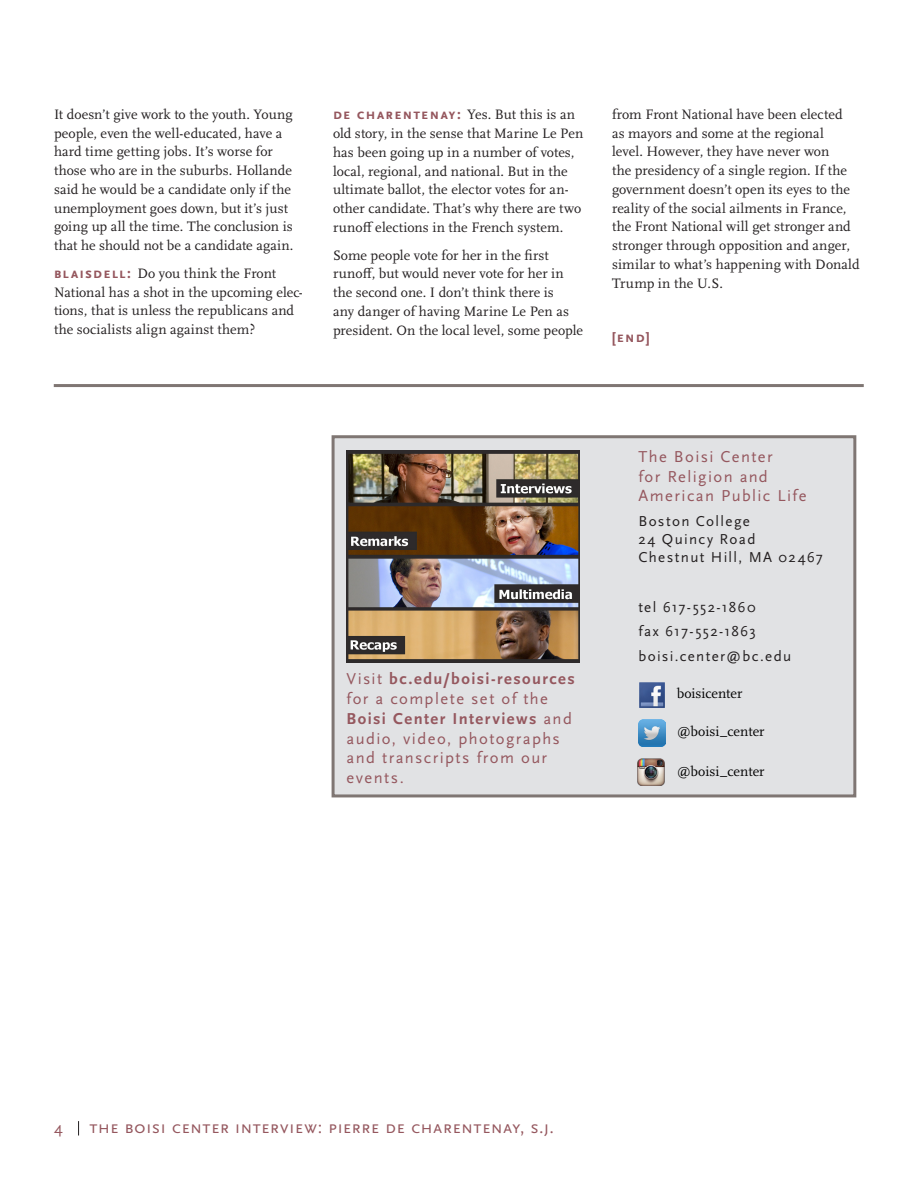
<style>
.page{position:relative;width:918px;height:1188px;background:#fff}
.page>*{position:absolute;margin:0;border:0;box-sizing:border-box;transform-origin:0 0}
.t1{font:18px "Scala Sans OT";letter-spacing:.015em;color:#95575e}
.t2{font:16.5px/19.8px "Scala Sans OT";letter-spacing:.09em;color:#95575e}
.t3{font:15px/18px "Scala Sans OT";letter-spacing:.09em;color:#231f20}
.t4{font:700 15px "Scala Sans OT";color:#95575e}
.t5{font:14.25px/18.8px "Scala OT";letter-spacing:.005em;color:#231f20}
.t6{font:14.25px "Scala OT";color:#000}
.s1{font-family:"Scala Sans OT";font-weight:700;font-size:15px;color:#95575e}
.s2{font-weight:700}
</style>
<div class="page">
<svg style="left:78px;top:1121px;width:1px;height:15px"></svg>
<div style="left:332px;top:435px;width:524px;height:362px;background:#e1e2e4;border:3px solid #7f7673"></div>
<img style="left:639px;top:682px;width:26px;height:26px">
<img style="left:638px;top:719px;width:27px;height:27px">
<img style="left:347px;top:450px;width:233px;height:212px">
<img style="left:637px;top:759px;width:27px;height:27px">
<hr style="left:54px;top:384px;width:810px;height:3px;background:#7f7673">
<p class="t5" style="left:54px;top:105px;width:241px">It doesn’t give work to the youth. Young people, even the well-educated, have a hard time getting jobs. It’s worse for those who are in the suburbs. Hollande said he would be a candidate only if the unemployment goes down, but it’s just going up all the time. The conclusion is that he should not be a candidate again.</p>
<p class="t5" style="left:54px;top:264px;width:250px"><span class="s1">blaisdell:</span> Do you think the Front National has a shot in the upcoming elec&shy;tions, that is unless the republicans and the socialists align against them?</p>
<p class="t5" style="left:333px;top:106px;width:252px"><span class="s1">de charentenay:</span> Yes. But this is an old story, in the sense that Marine Le Pen has been going up in a number of votes, local, regional, and national. But in the ultimate ballot, the elector votes for an&shy;other candidate. That’s why there are two runoff elections in the French system.</p>
<p class="t5" style="left:333px;top:246px;width:252px">Some people vote for her in the first runoff, but would never vote for her in the second one. I don’t think there is<br>any danger of having Marine Le Pen as president. On the local level, some people</p>
<p class="t5" style="left:612px;top:105px;width:249px">from Front National have been elected<br>as mayors and some at the regional<br>level. However, they have never won<br>the presidency of a single region. If the government doesn’t open its eyes to the reality of the social ailments in France, the Front National will get stronger and stronger through opposition and anger, similar to what’s happening with Donald Trump in the U.S.</p>
<p class="t4" style="left:612px;top:328px;width:39px">[end]</p>
<p class="t2" style="left:347px;top:669px;width:230px">Visit <span class="s2">bc.edu/boisi-resources </span>for a complete set of the<br><span class="s2">Boisi Center Interviews</span> and audio, video, photographs and transcripts from our events.</p>
<p class="t2" style="left:638px;top:447px;width:170px">The Boisi Center<br>for Religion and<br>American Public Life</p>
<p class="t3" style="left:638px;top:513px;width:186px">Boston College<br>24 Quincy Road<br>Chestnut Hill, MA 02467</p>
<p class="t3" style="left:638px;top:598px;width:119px">tel 617-552-1860</p>
<p class="t3" style="left:638px;top:623px;width:119px">fax 617-552-1863</p>
<p class="t3" style="left:638px;top:648px;width:154px">boisi.center@bc.edu</p>
<p class="t6" style="left:677px;top:686px;width:67px">boisicenter</p>
<p class="t6" style="left:677px;top:723px;width:89px">@boisi_center</p>
<p class="t6" style="left:677px;top:764px;width:89px">@boisi_center</p>
<p class="t2" style="left:54px;top:1118px;width:10px">4</p>
<p class="t1" style="left:89px;top:1118px;width:466px">the boisi center interview: pierre de charentenay, s.j.</p>
</div>
